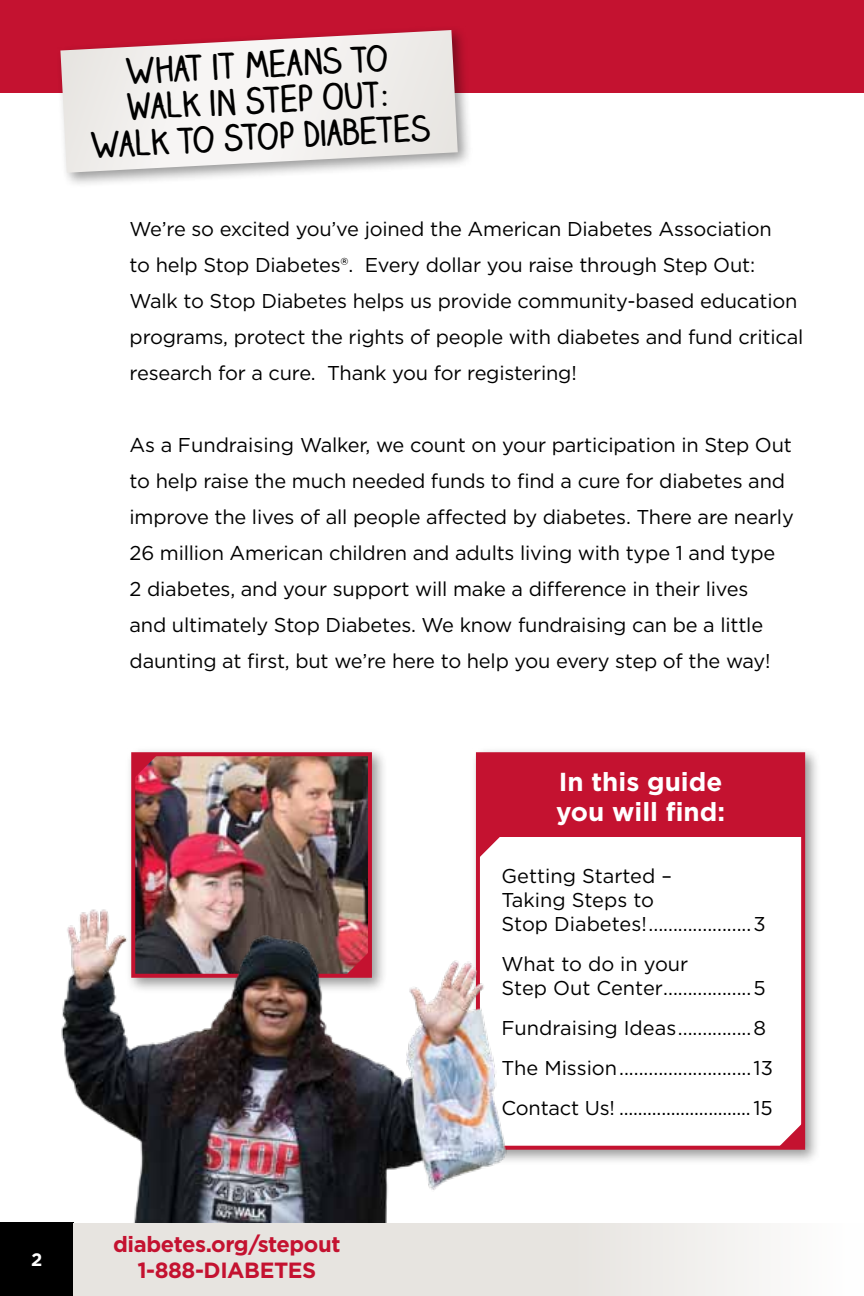
<style>
.page{position:relative;width:864px;height:1296px;background:#fff}
.page>*{position:absolute;margin:0;border:0;box-sizing:border-box;transform-origin:0 0}
.t1{font:700 34px/36px "Claire Hand";color:#000;text-align:center}
.t2{font:700 26px/30px "Gotham";color:#fff}
.t3{font:700 22px/26px "Gotham";letter-spacing:-.02em;color:#c41230;text-align:center}
.t4{font:20px/36px "Gotham";letter-spacing:-.01em;color:#000}
.t5{font:700 18px "Gotham";color:#fff}
</style>
<div class="page">
<div style="left:0;top:0;width:864px;height:92px;background:#c41230"></div>
<div style="left:470px;top:747px;width:352px;height:419px;background:#000;opacity:.4"></div>
<div style="left:476px;top:752px;width:329px;height:398px;background:#fff;border:4px solid #c41230"></div>
<div style="left:478px;top:755px;width:325px;height:82px;background:#c41230"></div>
<div style="left:126px;top:747px;width:262px;height:247px;background:#000;opacity:.4"></div>
<img style="left:136px;top:757px;width:231px;height:143px">
<div style="left:131px;top:752px;width:241px;height:226px;border:4px solid #c41230"></div>
<img style="left:36px;top:900px;width:473px;height:323px">
<div style="left:56px;top:25px;width:418px;height:164px;background:#000;opacity:.4"></div>
<svg style="left:60px;top:30px;width:398px;height:143px"></svg>
<div style="left:0;top:1223px;width:73px;height:73px;background:#000"></div>
<div style="left:73px;top:1223px;width:791px;height:73px;background:linear-gradient(to right,#e1ded9,#f5f4f3)"></div>
<svg style="left:133px;top:755px;width:25px;height:24px"></svg>
<svg style="left:478px;top:837px;width:22px;height:22px"></svg>
<svg style="left:346px;top:951px;width:24px;height:24px"></svg>
<svg style="left:779px;top:1122px;width:24px;height:25px"></svg>
<p class="t5" style="left:31px;top:1247px;width:13px">2</p>
<h1 class="t1" style="left:87px;top:55px;width:341px;rotate:-3deg">What it means to walk in Step Out:<br>Walk to Stop Diabetes</h1>
<p class="t4" style="left:130px;top:210px;width:675px">We’re so excited you’ve joined the American Diabetes Association<br>to help Stop Diabetes®. Every dollar you raise through Step Out:<br>Walk to Stop Diabetes helps us provide community-based education programs, protect the rights of people with diabetes and fund critical research for a cure. Thank you for registering!</p>
<p class="t4" style="left:130px;top:426px;width:666px">As a Fundraising Walker, we count on your participation in Step Out to help raise the much needed funds to find a cure for diabetes and improve the lives of all people affected by diabetes. There are nearly 26 million American children and adults living with type 1 and type<br>2 diabetes, and your support will make a difference in their lives<br>and ultimately Stop Diabetes. We know fundraising can be a little daunting at first, but we’re here to help you every step of the way!</p>
<h2 class="t2" style="left:556px;top:766px;width:171px">In this guide you will find:</h2>
<p class="t3" style="left:113px;top:1231px;width:229px">diabetes.org/stepout<br>1-888-DIABETES</p>
<p class="t4" style="left:502px;top:863px;width:266px;line-height:24px">Getting Started –<br>Taking Steps to<br>Stop Diabetes!.....................3</p>
<p class="t4" style="left:502px;top:951px;width:266px;line-height:24px">What to do in your<br>Step Out Center..................5</p>
<p class="t4" style="left:502px;top:1007px;width:273px;line-height:40px">Fundraising Ideas...............8<br>The Mission...........................13<br>Contact Us! ............................15</p>
</div>
